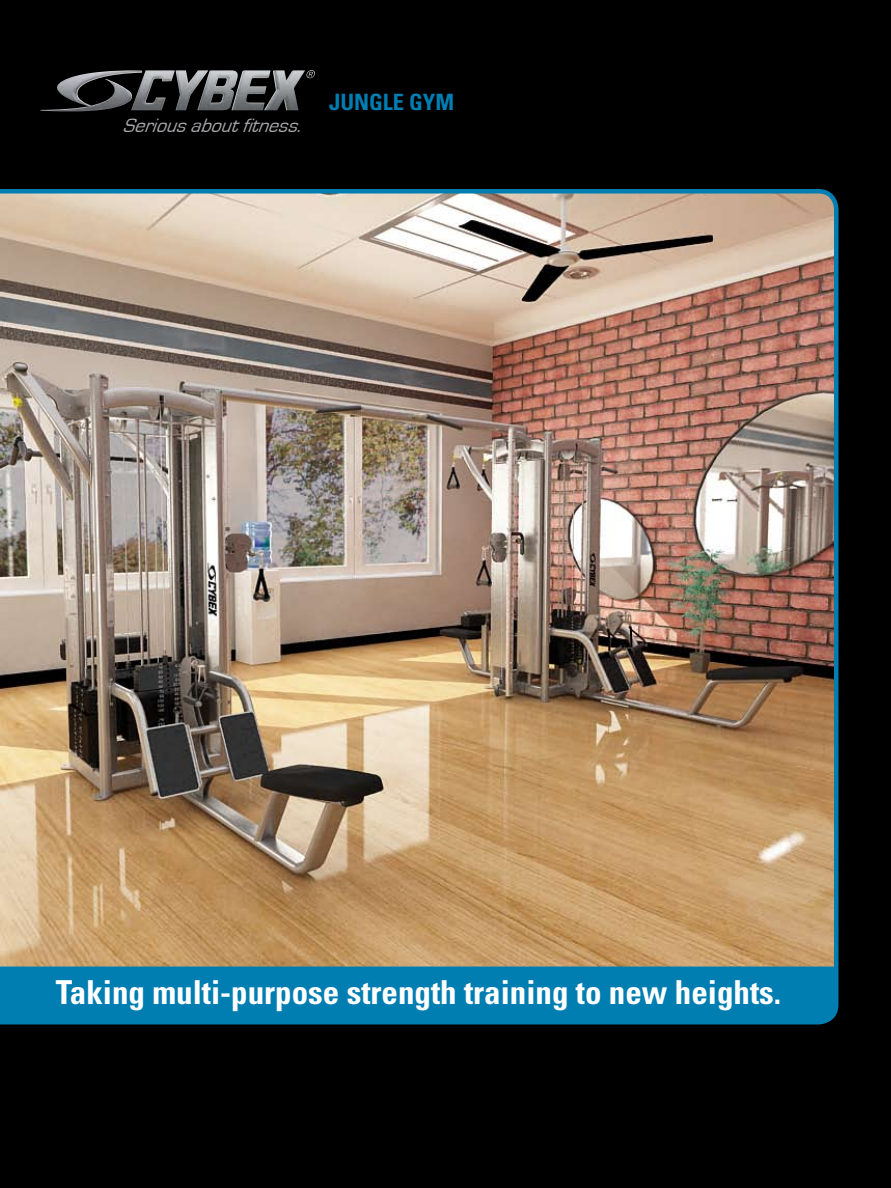
<style>
.page{position:relative;width:891px;height:1188px;background:#000}
.page>*{position:absolute;margin:0;border:0;box-sizing:border-box;transform-origin:0 0}
.t1{font:700 condensed 33px "Univers";color:#fff}
.t2{font:700 condensed 22.5px "Univers";color:#007db1}
.t3{font:italic 19.95px "Eurostile";color:#a8a9ac}
</style>
<div class="page">
<img style="left:40px;top:70px;width:275px;height:42px">
<img style="left:0;top:189px;width:838px;height:835px">
<p class="t3" style="left:123px;top:115px;width:187px">Seriousaboutfitness.</p>
<p class="t2" style="left:329px;top:88px;width:126px">JUNGLE GYM</p>
<p class="t1" style="left:56px;top:972px;width:727px">Taking multi-purpose strength training to new heights.</p>
</div>
